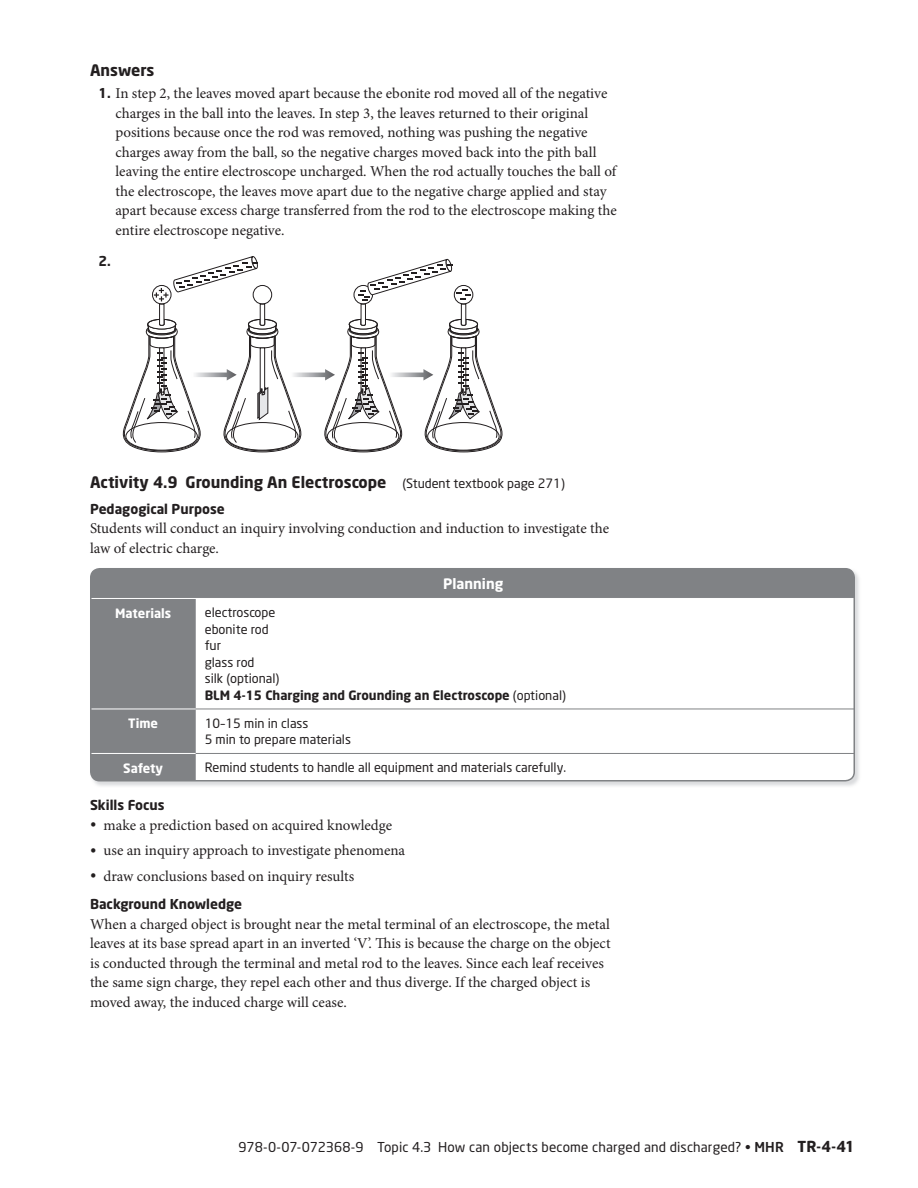
<style>
.page{position:relative;width:918px;height:1188px;background:#fff}
.page>*{position:absolute;margin:0;border:0;box-sizing:border-box;transform-origin:0 0}
.t1{font:700 15.75px "Neo Sans";color:#231f20}
.t2{font:15px/19.5px "Minion Pro";color:#231f20}
.t3{font:700 14.25px "Neo Sans";color:#fff}
.t4{font:13.5px "Neo Sans";letter-spacing:.01em;color:#231f20}
.t5{font:700 13.5px "Neo Sans";color:#231f20}
.t6{font:12.75px/16.5px "Neo Sans";color:#231f20}
.t7{font:700 12.75px "Neo Sans";color:#fff}
.s1{font-family:"Neo Sans";font-weight:700;font-size:13.5px}
.s2{font-weight:400;font-size:12.75px}
.s3{font-weight:700}
.s4{font-size:16.5px}
.s5{font-weight:500}
.s6{font-weight:700;font-size:15px}
</style>
<div class="page">
<svg style="left:122px;top:256px;width:381px;height:197px"></svg>
<img style="left:90px;top:568px;width:769px;height:218px">
<svg style="left:91px;top:569px;width:763px;height:212px;fill:#808285"></svg>
<svg style="left:93px;top:598px;width:759px;height:156px"></svg>
<hr style="left:196px;top:709px;width:658px;height:1px;background:#808285">
<hr style="left:196px;top:753px;width:658px;height:1px;background:#808285">
<div style="left:90px;top:568px;width:765px;height:214px;border:2px solid #808285;border-radius:9px"></div>
<p class="t1" style="left:90px;top:64px;width:66px">Answers</p>
<p class="t2" style="left:116px;top:85px;width:503px;text-indent:-17px"><span class="s1">1.</span> In step 2, the leaves moved apart because the ebonite rod moved all of the negative charges in the ball into the leaves. In step 3, the leaves returned to their original positions because once the rod was removed, nothing was pushing the negative charges away from the ball, so the negative charges moved back into the pith ball leaving the entire electroscope uncharged. When the rod actually touches the ball of the electroscope, the leaves move apart due to the negative charge applied and stay apart because excess charge transferred from the rod to the electroscope making the entire electroscope negative.</p>
<p class="t5" style="left:99px;top:256px;width:14px">2.</p>
<p class="t1" style="left:90px;top:476px;width:476px">Activity 4.9 Grounding An Electroscope <span class="s2">(Student textbook page 271)</span></p>
<p class="t5" style="left:90px;top:503px;width:136px">Pedagogical Purpose</p>
<p class="t2" style="left:90px;top:520px;width:521px">Students will conduct an inquiry involving conduction and induction to investigate the law of electric charge.</p>
<p class="t3" style="left:443px;top:578px;width:62px">Planning</p>
<p class="t7" style="left:115px;top:608px;width:58px">Materials</p>
<p class="t6" style="left:205px;top:606px;width:363px">electroscope<br>ebonite rod<br>fur<br>glass rod<br>silk (optional)<br><span class="s3">BLM 4-15 Charging and Grounding an Electroscope</span> (optional)</p>
<p class="t7" style="left:128px;top:719px;width:31px">Time</p>
<p class="t6" style="left:205px;top:716px;width:148px">10–15 min in class<br>5 min to prepare materials</p>
<p class="t7" style="left:123px;top:763px;width:41px">Safety</p>
<p class="t6" style="left:205px;top:761px;width:363px">Remind students to handle all equipment and materials carefully.</p>
<p class="t5" style="left:90px;top:799px;width:76px">Skills Focus</p>
<p class="t2" style="left:90px;top:816px;width:304px"><span class="s4">•</span> make a prediction based on acquired knowledge</p>
<p class="t2" style="left:90px;top:842px;width:317px"><span class="s4">•</span> use an inquiry approach to investigate phenomena</p>
<p class="t2" style="left:90px;top:867px;width:266px"><span class="s4">•</span> draw conclusions based on inquiry results</p>
<p class="t5" style="left:90px;top:898px;width:154px">Background Knowledge</p>
<p class="t2" style="left:90px;top:915px;width:522px">When a charged object is brought near the metal terminal of an electroscope, the metal leaves at its base spread apart in an inverted ‘V’. This is because the charge on the object is conducted through the terminal and metal rod to the leaves. Since each leaf receives the same sign charge, they repel each other and thus diverge. If the charged object is moved away, the induced charge will cease.</p>
<p class="t4" style="left:239px;top:1142px;width:618px">978-0-07-072368-9 Topic 4.3 How can objects become charged and discharged? • <span class="s5">MHR</span> <span class="s6">TR-4-41</span></p>
</div>
